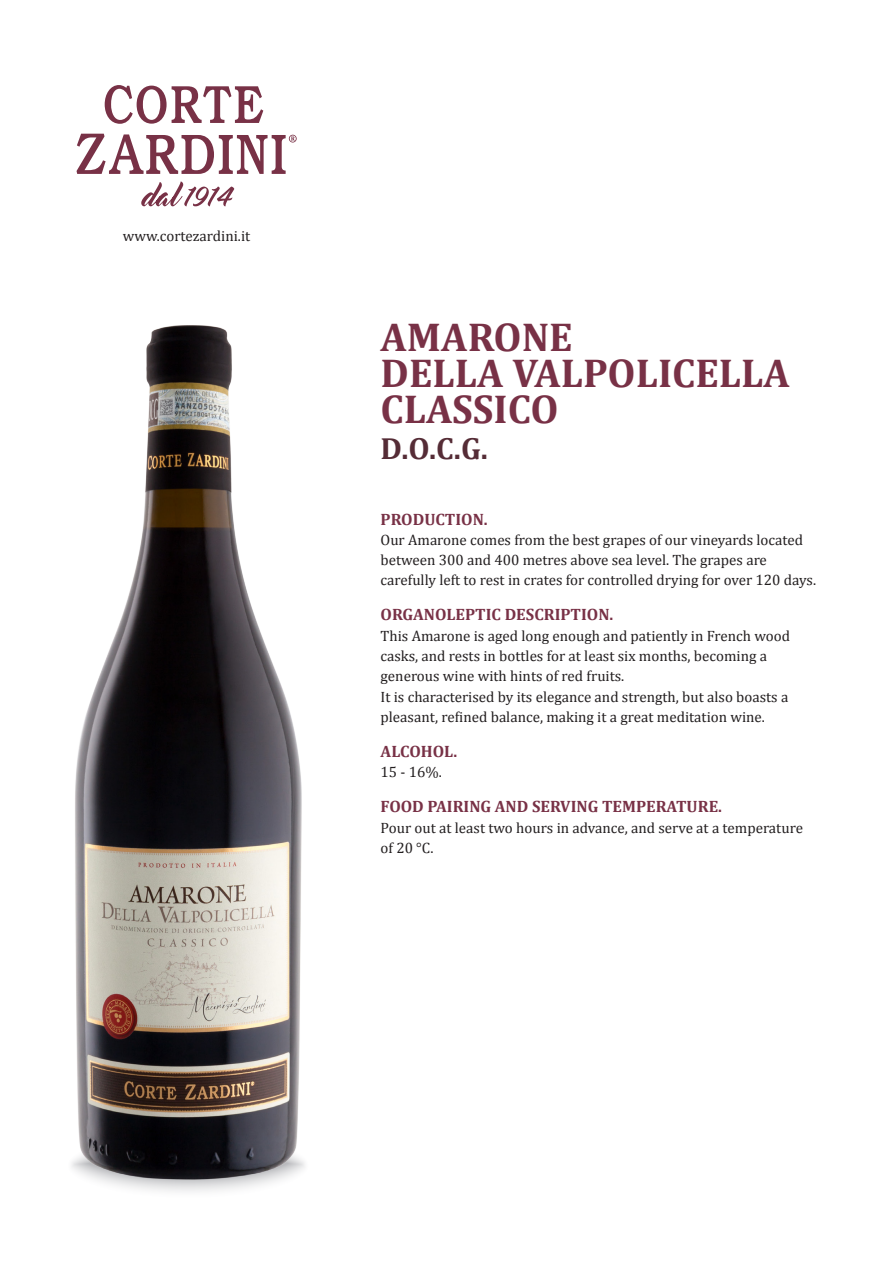
<style>
.page{position:relative;width:893px;height:1263px;background:#fff}
.page>*{position:absolute;margin:0;border:0;box-sizing:border-box;transform-origin:0 0}
.t1{font:700 40.5px/36px "Cambria";color:#783146}
.t2{font:700 30.75px "Cambria";color:#552c36}
.t3{font:700 16.5px "Cambria";color:#783146}
.t4{font:15px/20.2px "Cambria";color:#231f20}
</style>
<div class="page">
<svg style="left:67px;top:1132px;width:243px;height:68px;fill:#f6f6f6"></svg>
<img style="left:67px;top:325px;width:243px;height:855px">
<svg style="left:77px;top:85px;width:220px;height:89px"></svg>
<svg style="left:141px;top:182px;width:93px;height:24px"></svg>
<p class="t4" style="left:123px;top:226px;width:129px">www.cortezardini.it</p>
<p class="t1" style="left:381px;top:318px;width:411px">AMARONE<br>DELLA VALPOLICELLA<br>CLASSICO</p>
<p class="t2" style="left:381px;top:427px;width:109px">D.O.C.G.</p>
<p class="t3" style="left:381px;top:507px;width:108px">PRODUCTION.</p>
<p class="t4" style="left:381px;top:529px;width:437px">Our Amarone comes from the best grapes of our vineyards located between 300 and 400 metres above sea level. The grapes are carefully left to rest in crates for controlled drying for over 120 days.</p>
<p class="t3" style="left:381px;top:603px;width:234px">ORGANOLEPTIC DESCRIPTION.</p>
<p class="t4" style="left:381px;top:625px;width:411px">This Amarone is aged long enough and patiently in French wood casks, and rests in bottles for at least six months, becoming a generous wine with hints of red fruits.<br>It is characterised by its elegance and strength, but also boasts a pleasant, refined balance, making it a great meditation wine.</p>
<p class="t3" style="left:381px;top:740px;width:78px">ALCOHOL.</p>
<p class="t4" style="left:381px;top:762px;width:63px">15 - 16%.</p>
<p class="t3" style="left:381px;top:795px;width:343px">FOOD PAIRING AND SERVING TEMPERATURE.</p>
<p class="t4" style="left:381px;top:817px;width:424px">Pour out at least two hours in advance, and serve at a temperature of 20 °C.</p>
</div>
